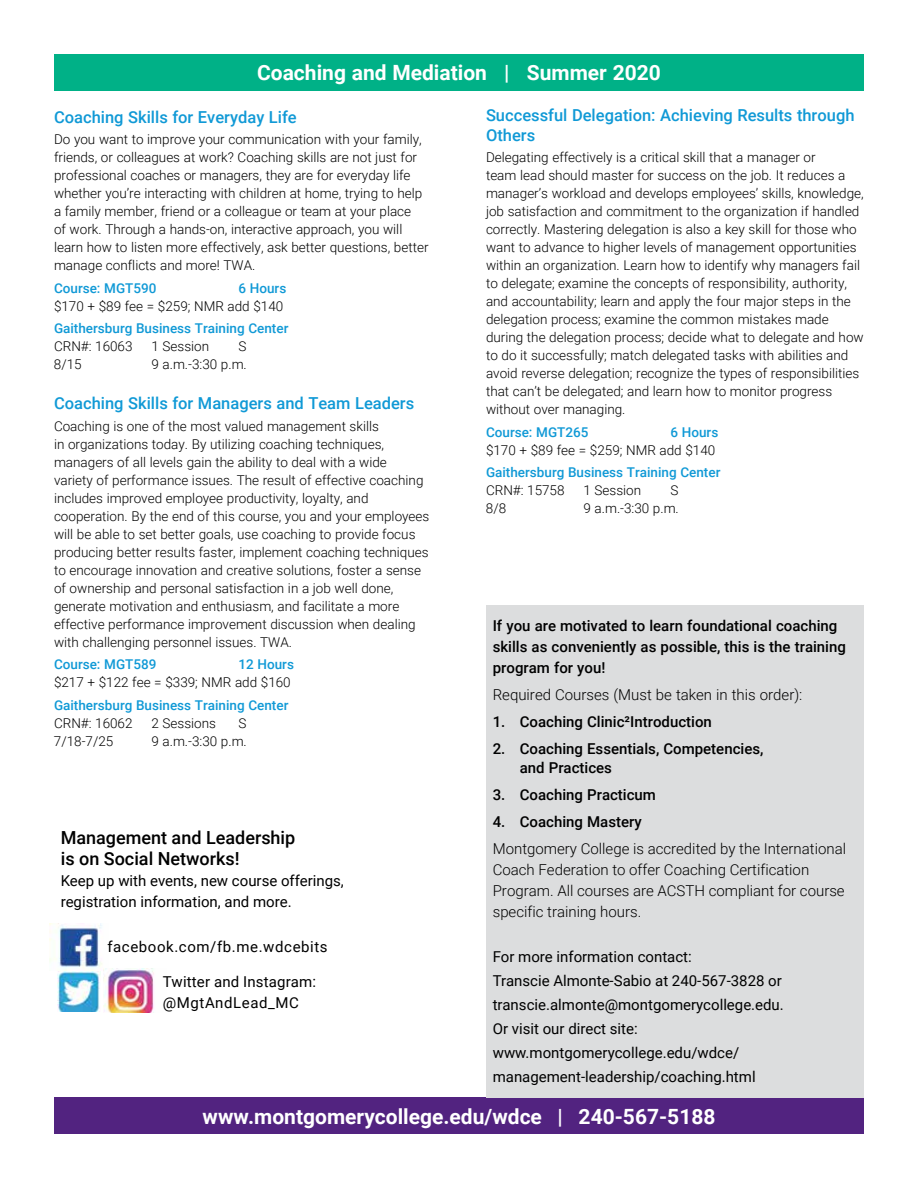
<style>
.page{position:relative;width:918px;height:1188px;background:#fff}
.page>*{position:absolute;margin:0;border:0;box-sizing:border-box;transform-origin:0 0}
.t1{font:700 21px "Roboto";color:#fff}
.t2{font:500 18px/21px "Roboto";color:#000}
.t3{font:500 16.5px/19.8px "Roboto";color:#1099d6}
.t4{font:15px/24px "Roboto";color:#000}
.t5{font:300 15px/21px "Roboto";color:#000}
.t6{font:500 15px/21px "Roboto";color:#000}
.t7{font:15px "Roboto";letter-spacing:.04em;color:#000}
.t8{font:300 13.5px/18px "Roboto";color:#000}
.t9{font:500 13.5px/18px "Roboto";color:#1099d6}
.s1{font-weight:500;color:#1099d6}
.s2{font-weight:300;color:#000}
.s3{font-weight:500}
</style>
<div class="page">
<div style="left:54px;top:54px;width:810px;height:37px;background:#00b187"></div>
<div style="left:54px;top:1097px;width:810px;height:37px;background:#522380"></div>
<div style="left:486px;top:605px;width:378px;height:492px;background:#dcddde"></div>
<img style="left:50px;top:923px;width:57px;height:47px">
<img style="left:57px;top:972px;width:44px;height:39px">
<img style="left:104px;top:969px;width:50px;height:44px">
<h1 class="t1" style="left:257px;top:58px;width:405px">Coaching and Mediation | Summer 2020</h1>
<h2 class="t3" style="left:54px;top:106px;width:244px">Coaching Skills for Everyday Life</h2>
<p class="t8" style="left:54px;top:130px;width:376px">Do you want to improve your communication with your family, friends, or colleagues at work? Coaching skills are not just for professional coaches or managers, they are for everyday life whether you’re interacting with children at home, trying to help a family member, friend or a colleague or team at your place<br>of work. Through a hands-on, interactive approach, you will learn how to listen more effectively, ask better questions, better manage conflicts and more! TWA.</p>
<p class="t9" style="left:54px;top:278px;width:104px">Course: MGT590</p>
<h2 class="t3" style="left:486px;top:105px;width:370px">Successful Delegation: Achieving Results through<br>Others</h2>
<p class="t8" style="left:486px;top:148px;width:379px">Delegating effectively is a critical skill that a manager or<br>team lead should master for success on the job. It reduces a manager’s workload and develops employees’ skills, knowledge, job satisfaction and commitment to the organization if handled correctly. Mastering delegation is also a key skill for those who want to advance to higher levels of management opportunities within an organization. Learn how to identify why managers fail to delegate; examine the concepts of responsibility, authority, and accountability; learn and apply the four major steps in the delegation process; examine the common mistakes made during the delegation process; decide what to delegate and how to do it successfully; match delegated tasks with abilities and avoid reverse delegation; recognize the types of responsibilities that can’t be delegated; and learn how to monitor progress without over managing.</p>
<p class="t9" style="left:486px;top:423px;width:104px">Course: MGT265</p>
<p class="t8" style="left:54px;top:278px;width:234px;text-align:right"><span class="s1">6 Hours<br></span>$170 + $89 fee = $259; NMR add $140</p>
<p class="t9" style="left:54px;top:319px;width:236px">Gaithersburg Business Training Center<br><span class="s2">CRN#: 16063</span></p>
<p class="t8" style="left:151px;top:337px;width:59px">1 Session</p>
<p class="t8" style="left:238px;top:337px;width:9px">S</p>
<p class="t8" style="left:54px;top:355px;width:29px">8/15</p>
<p class="t8" style="left:151px;top:355px;width:97px">9 a.m.-3:30 p.m.</p>
<h2 class="t3" style="left:54px;top:393px;width:362px">Coaching Skills for Managers and Team Leaders</h2>
<p class="t8" style="left:54px;top:416px;width:377px">Coaching is one of the most valued management skills<br>in organizations today. By utilizing coaching techniques, managers of all levels gain the ability to deal with a wide<br>variety of performance issues. The result of effective coaching includes improved employee productivity, loyalty, and cooperation. By the end of this course, you and your employees will be able to set better goals, use coaching to provide focus producing better results faster, implement coaching techniques to encourage innovation and creative solutions, foster a sense of ownership and personal satisfaction in a job well done, generate motivation and enthusiasm, and facilitate a more effective performance improvement discussion when dealing with challenging personnel issues. TWA.</p>
<p class="t9" style="left:54px;top:655px;width:104px">Course: MGT589</p>
<p class="t8" style="left:486px;top:423px;width:234px;text-align:right"><span class="s1">6 Hours<br></span>$170 + $89 fee = $259; NMR add $140</p>
<p class="t9" style="left:486px;top:463px;width:236px">Gaithersburg Business Training Center<br><span class="s2">CRN#: 15758</span></p>
<p class="t8" style="left:583px;top:481px;width:59px">1 Session</p>
<p class="t8" style="left:670px;top:481px;width:9px">S</p>
<p class="t8" style="left:486px;top:499px;width:22px">8/8</p>
<p class="t8" style="left:583px;top:499px;width:97px">9 a.m.-3:30 p.m.</p>
<p class="t6" style="left:493px;top:615px;width:355px">If you are motivated to learn foundational coaching skills as conveniently as possible, this is the training program for you!</p>
<p class="t5" style="left:493px;top:684px;width:311px">Required Courses (Must be taken in this order):</p>
<p class="t6" style="left:493px;top:711px;width:221px">1. Coaching Clinic²Introduction</p>
<p class="t6" style="left:520px;top:738px;width:245px;line-height:19.5px;text-indent:-27px">2. Coaching Essentials, Competencies, and Practices</p>
<p class="t6" style="left:493px;top:784px;width:165px">3. Coaching Practicum</p>
<p class="t5" style="left:493px;top:808px;width:355px;line-height:27px"><span class="s3">4. Coaching Mastery<br></span>Montgomery College is accredited by the International</p>
<p class="t5" style="left:493px;top:859px;width:353px">Coach Federation to offer Coaching Certification<br>Program. All courses are ACSTH compliant for course specific training hours.</p>
<p class="t4" style="left:493px;top:945px;width:293px">For more information contact:<br>Transcie Almonte-Sabio at 240-567-3828 or transcie.almonte@montgomerycollege.edu.<br>Or visit our direct site: www.montgomerycollege.edu/wdce/ management-leadership/coaching.html</p>
<p class="t8" style="left:54px;top:655px;width:242px;text-align:right"><span class="s1">12 Hours<br></span>$217 + $122 fee = $339; NMR add $160</p>
<p class="t9" style="left:54px;top:696px;width:236px">Gaithersburg Business Training Center<br><span class="s2">CRN#: 16062</span></p>
<p class="t8" style="left:151px;top:714px;width:66px">2 Sessions</p>
<p class="t8" style="left:238px;top:714px;width:9px">S</p>
<p class="t8" style="left:54px;top:732px;width:61px">7/18-7/25</p>
<p class="t8" style="left:151px;top:732px;width:97px">9 a.m.-3:30 p.m.</p>
<p class="t2" style="left:61px;top:826px;width:236px">Management and Leadership is on Social Networks!</p>
<p class="t4" style="left:61px;top:870px;width:285px;line-height:21px">Keep up with events, new course offerings, registration information, and more.</p>
<h3 class="t7" style="left:107px;top:936px;width:222px">facebook.com/fb.me.wdcebits</h3>
<h3 class="t4" style="left:163px;top:971px;width:155px;line-height:21px">Twitter and Instagram: @MgtAndLead_MC</h3>
<p class="t1" style="left:203px;top:1101px;width:514px">www.montgomerycollege.edu/wdce | 240-567-5188</p>
</div>
